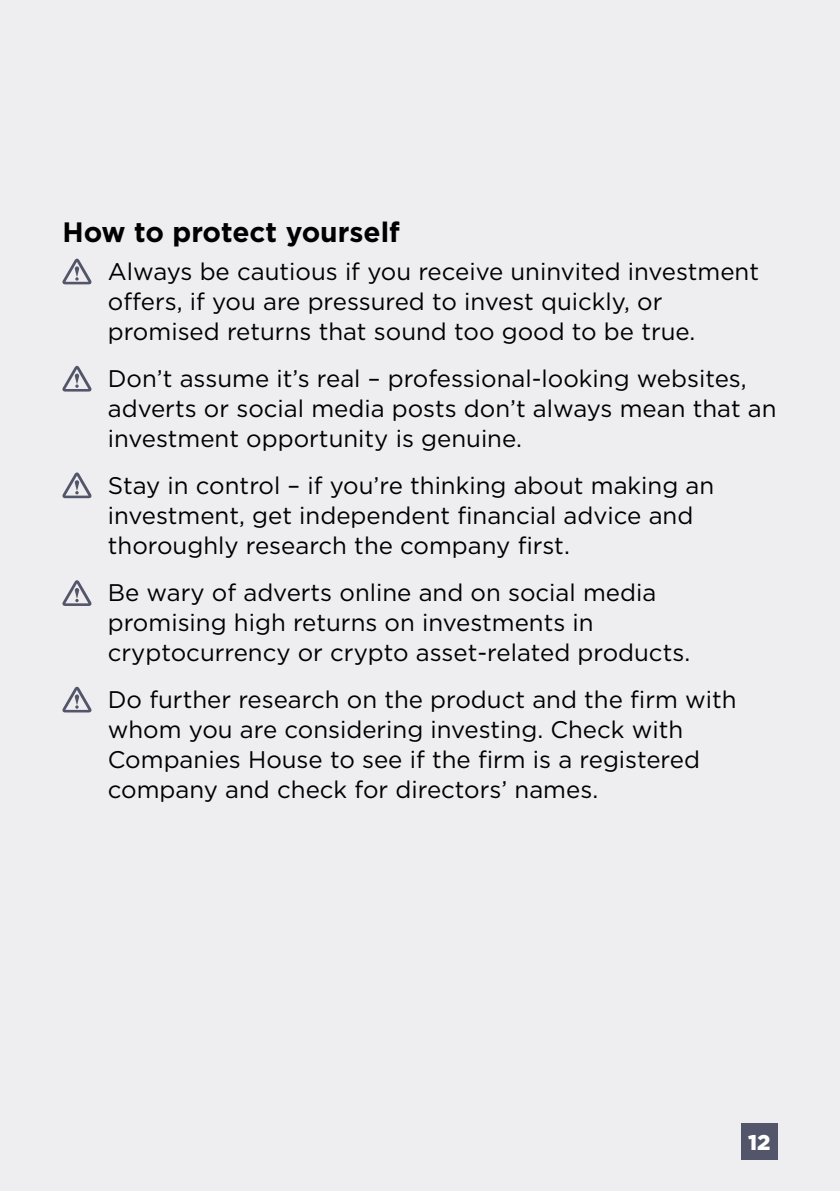
<style>
.page{position:relative;width:840px;height:1191px;background:#fff}
.page>*{position:absolute;margin:0;border:0;box-sizing:border-box;transform-origin:0 0}
.Sub-heading{font:700 28px "Gotham";color:#000}
.Text_Indented_How_to{font:24px/30px "Gotham";color:#000}
.t1{font:900 21.4px "Gotham";color:#fff}
</style>
<div class="page">
<div style="left:0;top:0;width:839px;height:1191px;background:#eeeef0"></div>
<svg style="left:62px;top:258px;width:30px;height:26px"></svg>
<svg style="left:62px;top:365px;width:30px;height:26px"></svg>
<svg style="left:62px;top:472px;width:30px;height:26px"></svg>
<svg style="left:62px;top:580px;width:30px;height:26px"></svg>
<svg style="left:62px;top:686px;width:30px;height:26px"></svg>
<div style="left:740px;top:1123px;width:37px;height:37px;background:#53556a"></div>
<h2 class="Sub-heading" style="left:62px;top:215px;width:339px">How to protect yourself</h2>
<p class="Text_Indented_How_to" style="left:108px;top:256px;width:652px">Always be cautious if you receive uninvited investment offers, if you are pressured to invest quickly, or promised returns that sound too good to be true.</p>
<p class="Text_Indented_How_to" style="left:108px;top:363px;width:670px">Don’t assume it’s real – professional-looking websites, adverts or social media posts don’t always mean that an investment opportunity is genuine.</p>
<p class="Text_Indented_How_to" style="left:108px;top:470px;width:607px">Stay in control – if you’re thinking about making an investment, get independent financial advice and thoroughly research the company first.</p>
<p class="Text_Indented_How_to" style="left:108px;top:577px;width:583px">Be wary of adverts online and on social media promising high returns on investments in cryptocurrency or crypto asset-related products.</p>
<p class="Text_Indented_How_to" style="left:108px;top:684px;width:630px">Do further research on the product and the firm with whom you are considering investing. Check with Companies House to see if the firm is a registered company and check for directors’ names.</p>
<p class="t1" style="left:747px;top:1127px;width:24px">12</p>
</div>
